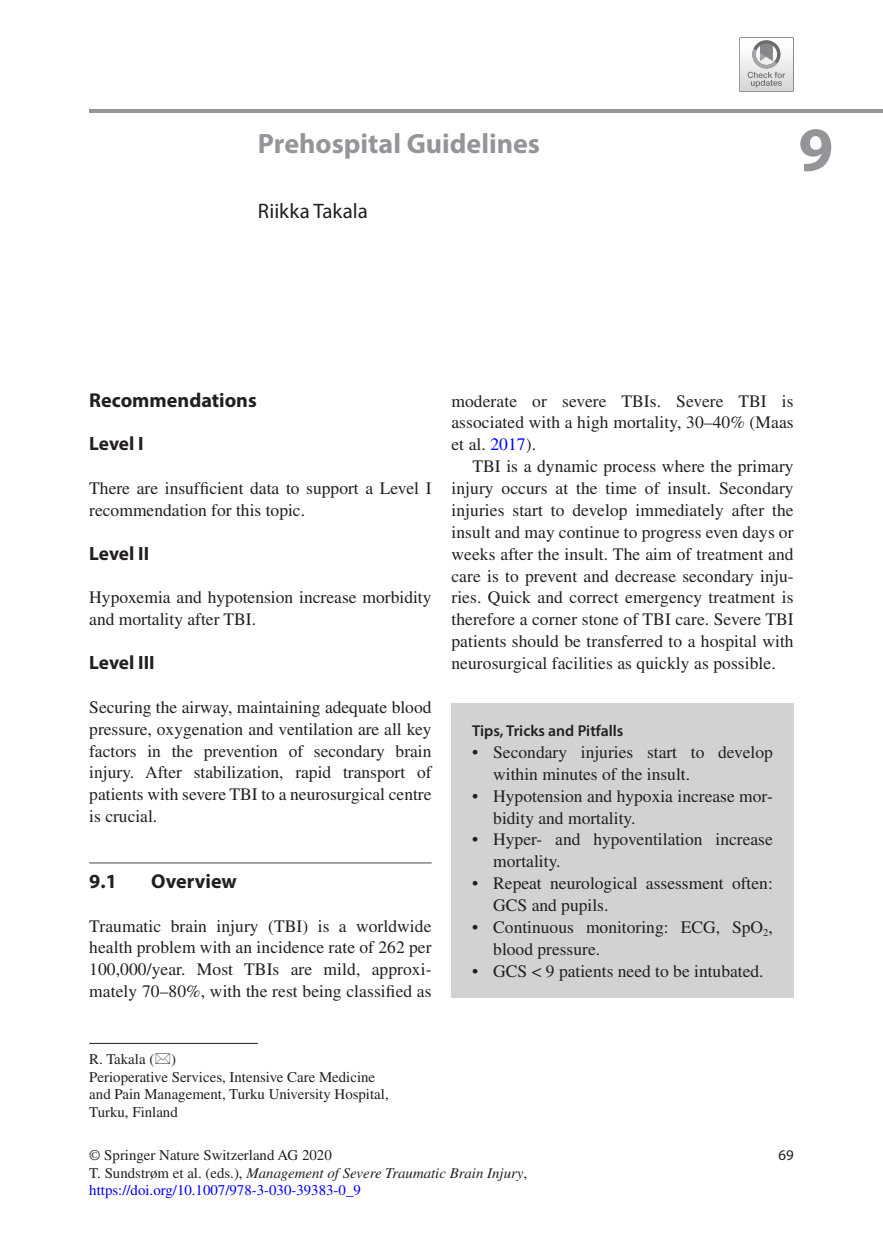
<style>
.page{position:relative;width:883px;height:1260px;background:#fff}
.page>*{position:absolute;margin:0;border:0;box-sizing:border-box;transform-origin:0 0}
.t1{font:700 63px "Tpqckk Myriad Pro";color:#939598}
.t2{font:700 28px "Tpqckk Myriad Pro";color:#939598}
.t3{font:21px "Bvgsxr Myriad Pro";color:#231f20}
.t4{font:700 20.12px "Tpqckk Myriad Pro";color:#231f20}
.t5{font:700 19.25px "Tpqckk Myriad Pro";letter-spacing:-.005em;color:#231f20}
.t6{font:17.5px/21.9px "Frpncb Times LT Std";color:#231f20}
.t7{font:600 15.75px "Bjhmgj Myriad Pro";color:#231f20}
.t8{font:14.88px/17.5px "Frpncb Times LT Std";color:#231f20}
.t9{font:italic 14.88px "Nfvvch Times LT Std";color:#231f20}
.t10{font:14.88px "Frpncb Times LT Std";color:#00f}
.t11{font:14.88px "Bvgsxr Myriad Pro";color:#231f20}
.s1{color:#00f}
.s2{font-family:"Frpncb Times LT Std";font-style:normal}
</style>
<div class="page">
<img style="left:741px;top:57px;width:51px;height:33px">
<div style="left:739px;top:37px;width:55px;height:55px;border:1px solid #8c8e91"></div>
<svg style="left:748px;top:40px;width:37px;height:47px"></svg>
<hr style="left:89px;top:109px;width:794px;height:3px;background:#939598">
<hr style="left:89px;top:862px;width:343px;height:2px;background:#939598">
<div style="left:451px;top:703px;width:343px;height:295px;background:#d1d2d4"></div>
<hr style="left:89px;top:1043px;width:169px;height:1px;background:#231f20">
<h2 class="t2" style="left:258px;top:125px;width:284px">Prehospital Guidelines</h2>
<p class="t3" style="left:258px;top:198px;width:112px">Riikka Takala</p>
<h1 class="t1" style="left:798px;top:108px;width:36px">9</h1>
<p class="t4" style="left:89px;top:387px;width:169px">Recommendations</p>
<p class="t5" style="left:89px;top:431px;width:56px">Level I</p>
<p class="t6" style="left:89px;top:477px;width:344px">There are insufficient data to support a Level I recommendation for this topic.</p>
<p class="t5" style="left:89px;top:541px;width:61px">Level II</p>
<p class="t6" style="left:89px;top:587px;width:344px">Hypoxemia and hypotension increase morbidity and mortality after TBI.</p>
<p class="t5" style="left:89px;top:650px;width:67px">Level III</p>
<p class="t6" style="left:89px;top:696px;width:344px;text-align:justify">Securing the airway, maintaining adequate blood pressure, oxygenation and ventilation are all key factors in the prevention of secondary brain injury. After stabilization, rapid transport of patients with severe TBI to a neurosurgical centre is crucial.</p>
<p class="t4" style="left:89px;top:868px;width:29px">9.1</p>
<p class="t4" style="left:151px;top:868px;width:87px">Overview</p>
<p class="t6" style="left:89px;top:915px;width:344px;text-align:justify">Traumatic brain injury (TBI) is a worldwide health problem with an incidence rate of 262 per 100,000/year. Most TBIs are mild, approxi&shy;mately 70–80%, with the rest being classified as</p>
<p class="t6" style="left:451px;top:390px;width:344px;text-align:justify">moderate or severe TBIs. Severe TBI is associated with a high mortality, 30–40% (Maas et al. <span class="s1">2017</span>).</p>
<p class="t6" style="left:451px;top:455px;width:344px;text-align:justify;text-indent:21px">TBI is a dynamic process where the primary injury occurs at the time of insult. Secondary injuries start to develop immediately after the insult and may continue to progress even days or weeks after the insult. The aim of treatment and care is to prevent and decrease secondary inju&shy;ries. Quick and correct emergency treatment is therefore a corner stone of TBI care. Severe TBI patients should be transferred to a hospital with neurosurgical facilities as quickly as possible.</p>
<p class="t7" style="left:472px;top:721px;width:153px">Tips, Tricks and Pitfalls</p>
<p class="t6" style="left:493px;top:741px;width:281px;text-indent:-21px">• Secondary injuries start to develop within minutes of the insult.</p>
<p class="t6" style="left:493px;top:785px;width:281px;text-indent:-21px">• Hypotension and hypoxia increase mor&shy;bidity and mortality.</p>
<p class="t6" style="left:493px;top:829px;width:281px;text-indent:-21px">• Hyper- and hypoventilation increase mortality.</p>
<p class="t6" style="left:493px;top:872px;width:281px;text-indent:-21px">• Repeat neurological assessment often:<br>GCS and pupils.</p>
<p class="t6" style="left:493px;top:916px;width:281px;text-indent:-21px">• Continuous monitoring: ECG, SpO<sub>2</sub>, blood pressure.</p>
<p class="t6" style="left:472px;top:960px;width:293px">• GCS &lt; 9 patients need to be intubated.</p>
<p class="t8" style="left:89px;top:1050px;width:301px">R. Takala ( )<br>Perioperative Services, Intensive Care Medicine and Pain Management, Turku University Hospital,<br>Turku, Finland</p>
<p class="t8" style="left:89px;top:1147px;width:244px">© Springer Nature Switzerland AG 2020</p>
<p class="t11" style="left:779px;top:1146px;width:17px">69</p>
<p class="t9" style="left:89px;top:1165px;width:439px"><span class="s2">T. Sundstrøm et al. (eds.),</span> Management of Severe Traumatic Brain Injury<span class="s2">,</span></p>
<p class="t10" style="left:89px;top:1182px;width:273px">https://doi.org/10.1007/978-3-030-39383-0_9</p>
</div>
